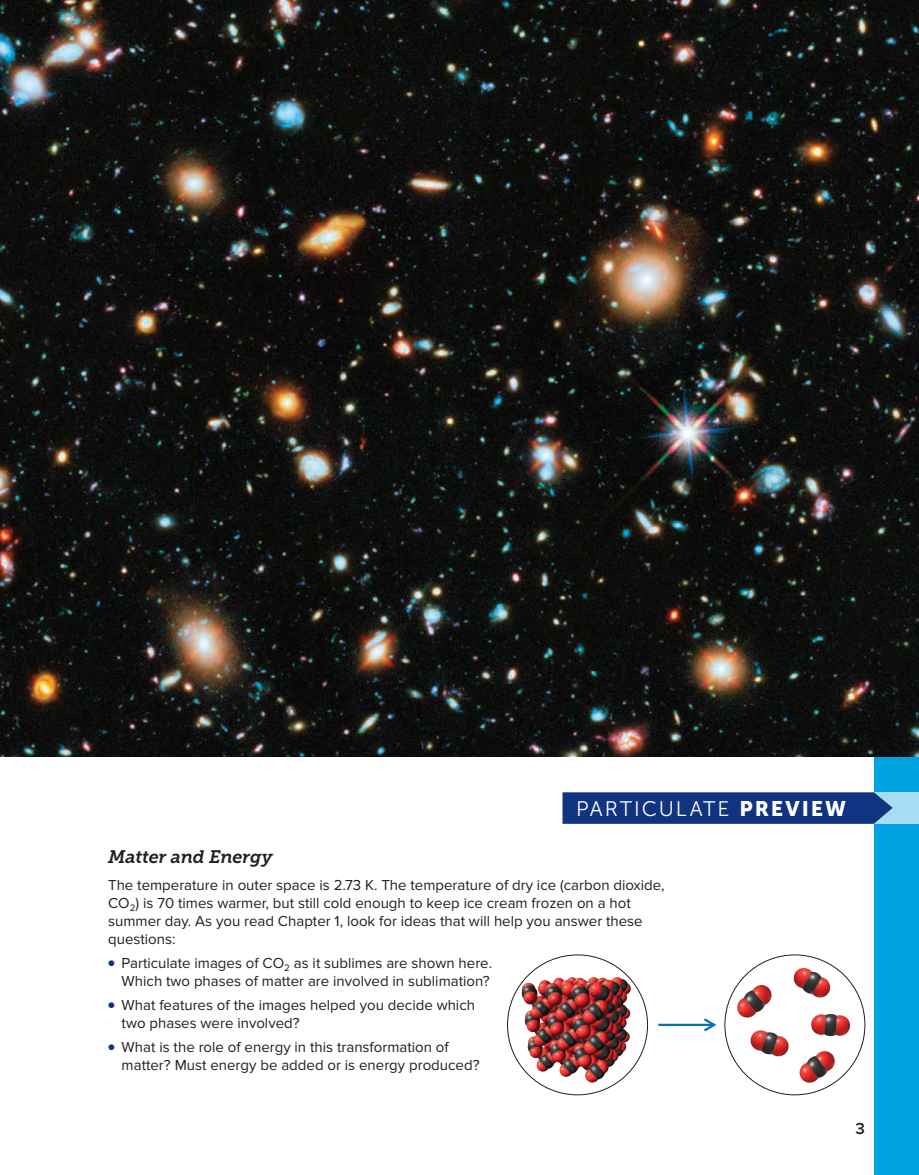
<style>
.page{position:relative;width:919px;height:1175px;background:#fff}
.page>*{position:absolute;margin:0;border:0;box-sizing:border-box;transform-origin:0 0}
.t1{font:21px "Museo Sans 300";letter-spacing:.095em;color:#fff}
.t2{font:italic 18px "Museo Slab 700";letter-spacing:-.01em;color:#231f20}
.t3{font:600 16.5px "Proxima Nova";color:#231f20}
.t4{font:15px/18px "Proxima Nova";color:#231f20}
.s1{font-family:"Museo Sans 900"}
.s2{font-size:9.75px;color:#10347f}
</style>
<div class="page">
<div style="left:873px;top:756px;width:45px;height:419px;background:#00a2df"></div>
<img style="left:0;top:0;width:918px;height:756px">
<div style="left:873px;top:792px;width:45px;height:32px;background:#a5def3"></div>
<svg style="left:562px;top:792px;width:330px;height:32px;background:#173b84"></svg>
<img style="left:726px;top:954px;width:137px;height:142px">
<img style="left:507px;top:954px;width:141px;height:141px">
<hr style="left:658px;top:1023px;width:55px;height:3px;background:#0072bc">
<svg style="left:701px;top:1018px;width:16px;height:14px"></svg>
<p class="t1" style="left:575px;top:797px;width:271px">PARTICULATE <span class="s1">PREVIEW</span></p>
<p class="t2" style="left:108px;top:846px;width:166px">Matter and Energy</p>
<p class="t4" style="left:108px;top:876px;width:557px">The temperature in outer space is 2.73 K. The temperature of dry ice (carbon dioxide, CO<sub>2</sub>) is 70 times warmer, but still cold enough to keep ice cream frozen on a hot summer day. As you read Chapter 1, look for ideas that will help you answer these questions:</p>
<p class="t4" style="left:108px;top:954px;width:385px;text-align:right"><span class="s2">●</span> Particulate images of CO<sub>2</sub> as it sublimes are shown here.<br>Which two phases of matter are involved in sublimation?</p>
<p class="t4" style="left:122px;top:996px;width:355px;text-indent:-13px"><span class="s2">●</span> What features of the images helped you decide which two phases were involved?</p>
<p class="t4" style="left:122px;top:1038px;width:359px;text-indent:-13px"><span class="s2">●</span> What is the role of energy in this transformation of matter? Must energy be added or is energy produced?</p>
<p class="t3" style="left:855px;top:1119px;width:11px">3</p>
</div>
